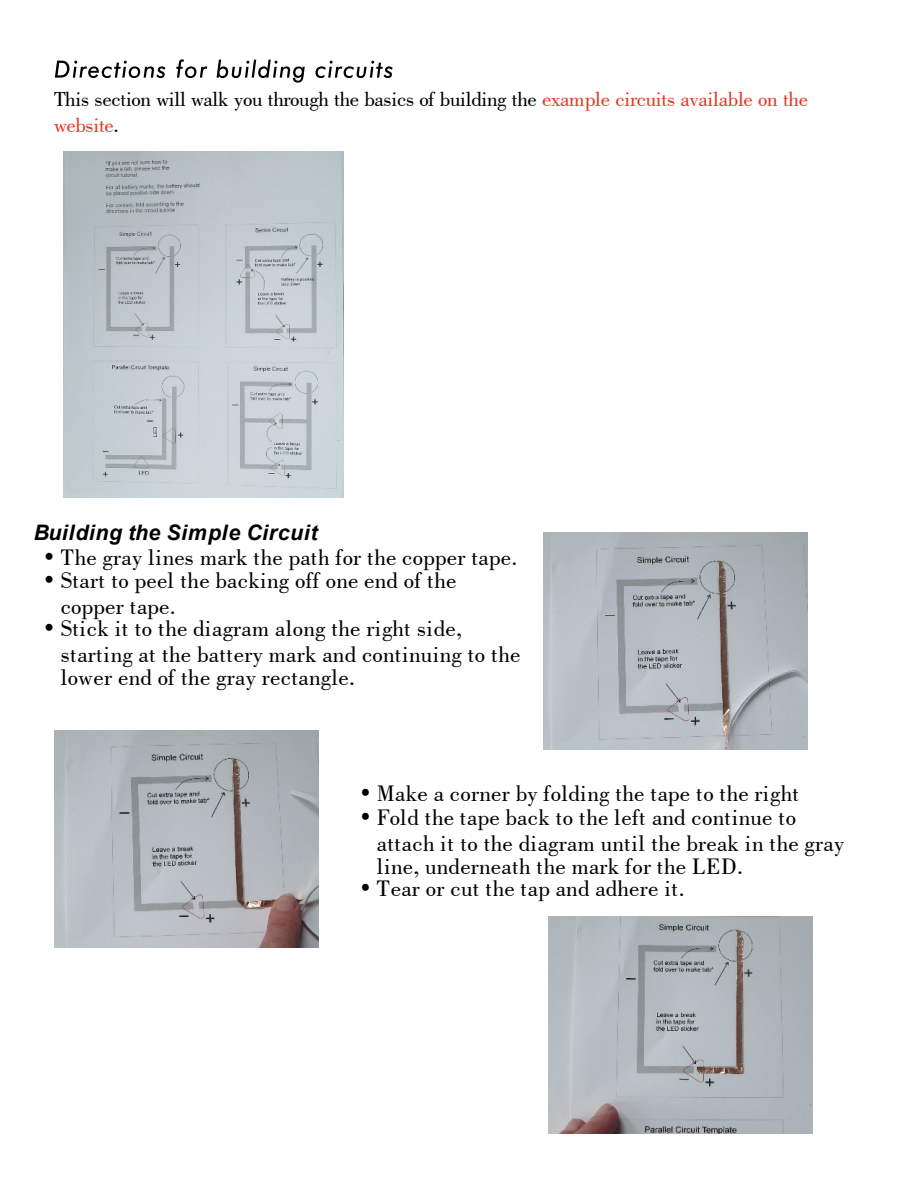
<style>
.page{position:relative;width:918px;height:1188px;background:#fff}
.page>*{position:absolute;margin:0;border:0;box-sizing:border-box;transform-origin:0 0}
.t1{font:23.7px/25.8px "Bodoni BT";letter-spacing:.01em;color:#000}
.t2{font:21.3px/25.8px "Bodoni BT";letter-spacing:-.015em;color:#000}
.t3{font:italic 700 21.3px "Arial";letter-spacing:.02em;color:#000}
.s1{color:#e63726}
</style>
<div class="page">
<svg style="left:55px;top:61px;width:111px;height:17px"></svg>
<svg style="left:176px;top:59px;width:31px;height:19px"></svg>
<svg style="left:217px;top:60px;width:88px;height:23px"></svg>
<svg style="left:315px;top:61px;width:78px;height:17px"></svg>
<img style="left:64px;top:151px;width:280px;height:347px">
<img style="left:543px;top:532px;width:264px;height:217px">
<img style="left:54px;top:730px;width:264px;height:217px">
<img style="left:549px;top:917px;width:264px;height:217px">
<p class="t2" style="left:54px;top:87px;width:756px">This section will walk you through the basics of building the <span class="s1">example circuits available on the website</span>.</p>
<p class="t3" style="left:34px;top:524px;width:285px">Building the Simple Circuit</p>
<p class="t1" style="left:44px;top:546px;width:475px">• The gray lines mark the path for the copper tape.</p>
<p class="t1" style="left:61px;top:569px;width:397px;text-indent:-17px">• Start to peel the backing off one end of the copper tape.</p>
<p class="t1" style="left:61px;top:617px;width:461px;text-indent:-17px">• Stick it to the diagram along the right side, starting at the battery mark and continuing to the</p>
<p class="t1" style="left:61px;top:666px;width:296px">lower end of the gray rectangle.</p>
<p class="t1" style="left:360px;top:782px;width:440px">• Make a corner by folding the tape to the right</p>
<p class="t1" style="left:377px;top:806px;width:469px;text-indent:-17px">• Fold the tape back to the left and continue to attach it to the diagram until the break in the gray</p>
<p class="t1" style="left:377px;top:855px;width:368px">line, underneath the mark for the LED.</p>
<p class="t1" style="left:360px;top:876px;width:326px">• Tear or cut the tap and adhere it.</p>
</div>
